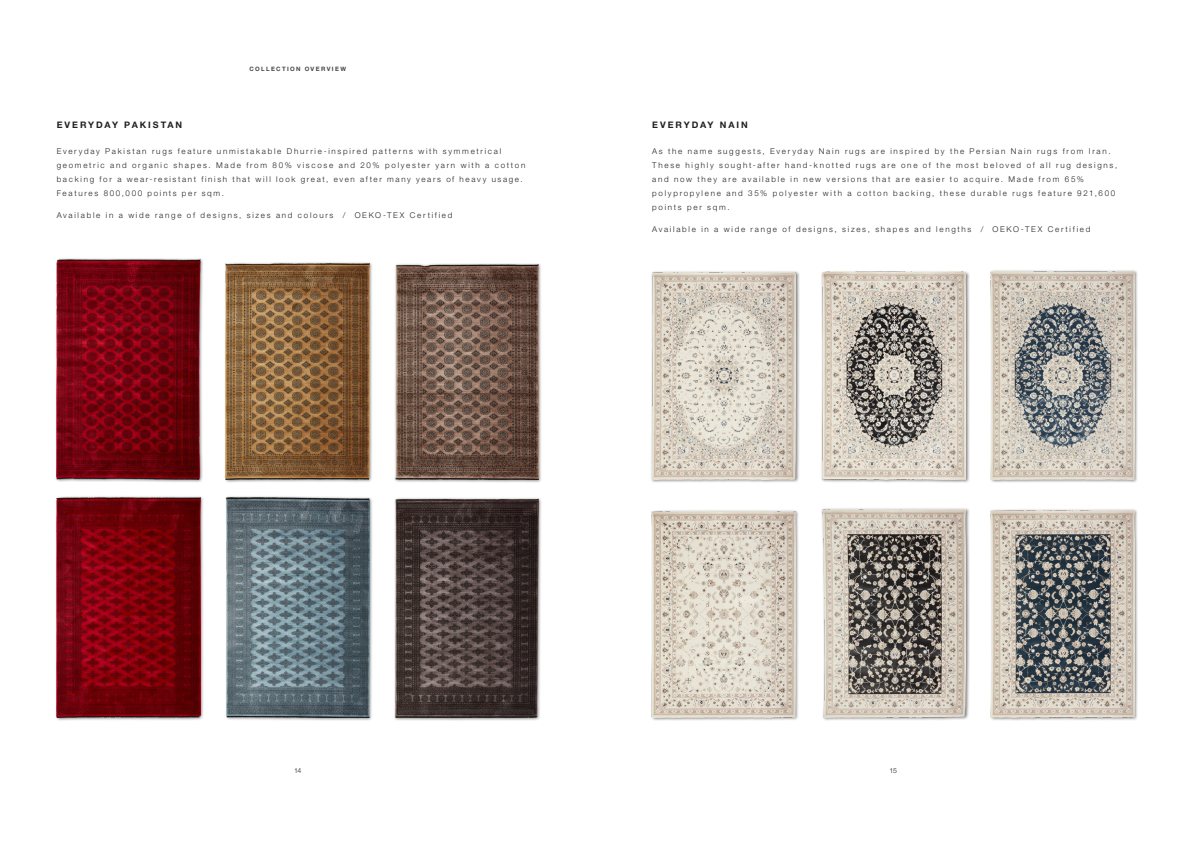
<style>
.page{position:relative;width:1191px;height:842px;background:#fff}
.page>*{position:absolute;margin:0;border:0;box-sizing:border-box;transform-origin:0 0}
.Collection_Navn_-_9{font:700 9px "Helvetica Neue LT Pro";letter-spacing:.22em;color:#231f20}
.Collection_Size_-_8{font:300 8px/14px "Helvetica Neue LT Pro";letter-spacing:.215em;color:#231f20}
.t1{font:300 7px "Helvetica Neue LT Pro";color:#231f20}
.Header_-_6_8{font:700 6px "Helvetica Neue LT Pro";letter-spacing:.225em;color:#444647}
</style>
<div class="page">
<div style="left:394px;top:263px;width:148px;height:220px;background:#231f20;opacity:.6"></div>
<img style="left:395px;top:265px;width:144px;height:214px">
<div style="left:393px;top:497px;width:149px;height:224px;background:#231f20;opacity:.6"></div>
<img style="left:395px;top:499px;width:144px;height:218px">
<div style="left:224px;top:262px;width:149px;height:221px;background:#231f20;opacity:.6"></div>
<img style="left:226px;top:264px;width:143px;height:215px">
<div style="left:225px;top:495px;width:148px;height:226px;background:#231f20;opacity:.6"></div>
<img style="left:226px;top:497px;width:143px;height:220px">
<div style="left:55px;top:258px;width:149px;height:225px;background:#231f20;opacity:.6"></div>
<img style="left:57px;top:259px;width:143px;height:220px">
<div style="left:55px;top:495px;width:149px;height:226px;background:#231f20;opacity:.6"></div>
<img style="left:57px;top:497px;width:143px;height:220px">
<div style="left:988px;top:269px;width:150px;height:214px;background:#231f20;opacity:.6"></div>
<img style="left:990px;top:271px;width:144px;height:208px">
<div style="left:988px;top:508px;width:150px;height:213px;background:#231f20;opacity:.6"></div>
<img style="left:990px;top:510px;width:144px;height:207px">
<div style="left:820px;top:270px;width:150px;height:213px;background:#231f20;opacity:.6"></div>
<img style="left:822px;top:272px;width:144px;height:207px">
<div style="left:821px;top:507px;width:149px;height:214px;background:#231f20;opacity:.6"></div>
<img style="left:822px;top:509px;width:144px;height:208px">
<div style="left:650px;top:271px;width:150px;height:212px;background:#231f20;opacity:.6"></div>
<img style="left:652px;top:273px;width:144px;height:206px">
<div style="left:650px;top:509px;width:149px;height:212px;background:#231f20;opacity:.6"></div>
<img style="left:652px;top:512px;width:143px;height:205px">
<p class="Header_-_6_8" style="left:249px;top:65px;width:98px">COLLECTION OVERVIEW</p>
<p class="Collection_Navn_-_9" style="left:57px;top:119px;width:127px">EVERYDAY PAKISTAN</p>
<p class="Collection_Size_-_8" style="left:57px;top:144px;width:470px">Everyday Pakistan rugs feature unmistakable Dhurrie-inspired patterns with symmetrical geometric and organic shapes. Made from 80% viscose and 20% polyester yarn with a cotton backing for a wear-resistant finish that will look great, even after many years of heavy usage.<br>Features 800,000 points per sqm.</p>
<p class="Collection_Size_-_8" style="left:57px;top:208px;width:397px">Available in a wide range of designs, sizes and colours / OEKO-TEX Certified</p>
<p class="Collection_Navn_-_9" style="left:652px;top:119px;width:97px">EVERYDAY NAIN</p>
<p class="Collection_Size_-_8" style="left:652px;top:144px;width:466px">As the name suggests, Everyday Nain rugs are inspired by the Persian Nain rugs from Iran.<br>These highly sought-after hand-knotted rugs are one of the most beloved of all rug designs, and now they are available in new versions that are easier to acquire. Made from 65% polypropylene and 35% polyester with a cotton backing, these durable rugs feature 921,600 points per sqm.</p>
<p class="Collection_Size_-_8" style="left:652px;top:222px;width:440px">Available in a wide range of designs, sizes, shapes and lengths / OEKO-TEX Certified</p>
<p class="t1" style="left:294px;top:766px;width:9px">14</p>
<p class="t1" style="left:889px;top:766px;width:9px">15</p>
</div>
